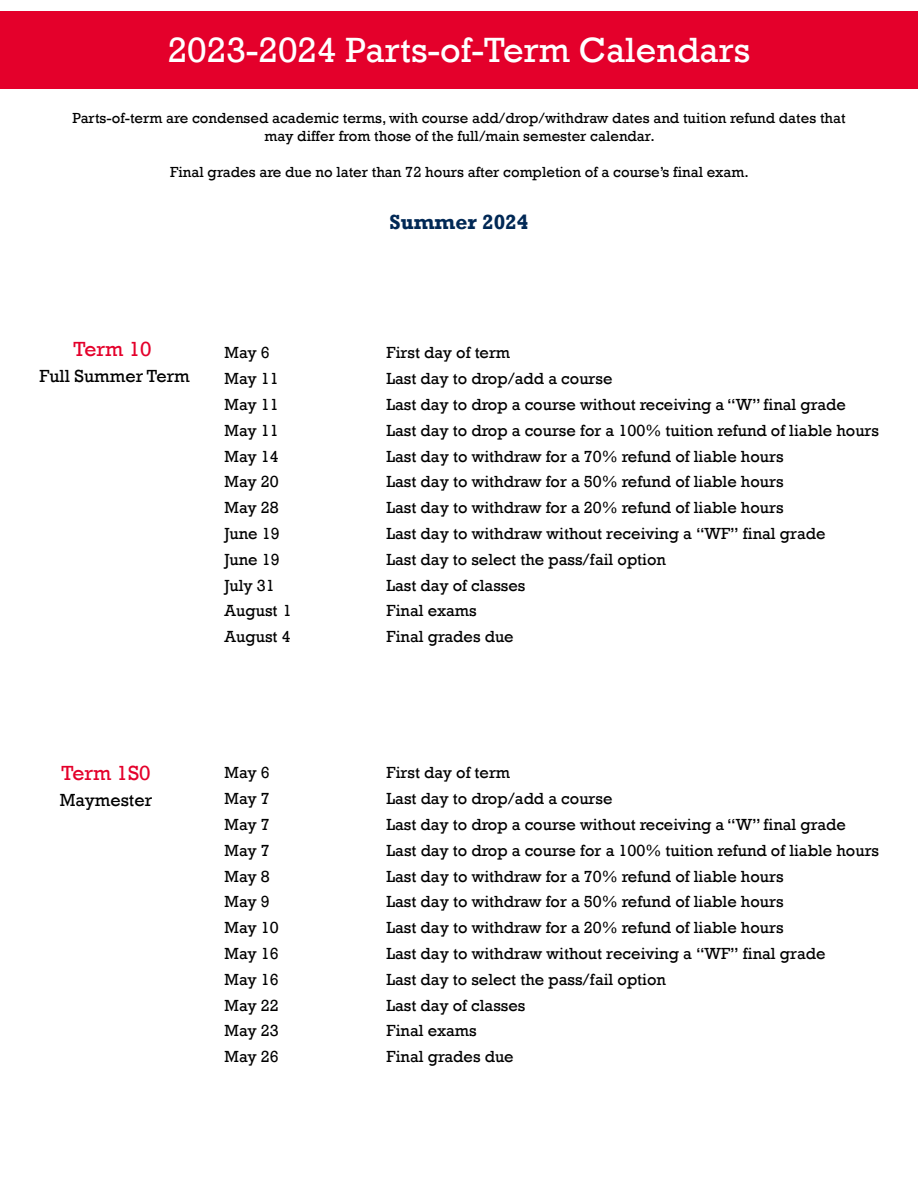
<style>
.page{position:relative;width:918px;height:1188px;background:#fff}
.page>*{position:absolute;margin:0;border:0;box-sizing:border-box;transform-origin:0 0}
.t1{font:36px "Rockwell";color:#fff}
.t2{font:21px "Rockwell";color:#e4002b}
.t3{font:700 21px "Rockwell";color:#002855}
.t4{font:18px "Rockwell";color:#000}
.t5{font:16.5px "Rockwell";color:#000}
.t6{font:15px/18px "Rockwell";color:#000;text-align:center}
</style>
<div class="page">
<div style="left:0;top:11px;width:918px;height:78px;background:#e4002b"></div>
<h1 class="t1" style="left:168px;top:29px;width:584px">2023-2024 Parts-of-Term Calendars</h1>
<p class="t6" style="left:72px;top:109px;width:775px">Parts-of-term are condensed academic terms, with course add/drop/withdraw dates and tuition refund dates that may differ from those of the full/main semester calendar.</p>
<p class="t6" style="left:170px;top:163px;width:580px">Final grades are due no later than 72 hours after completion of a course’s final exam.</p>
<p class="t3" style="left:390px;top:209px;width:140px">Summer 2024</p>
<p class="t2" style="left:74px;top:337px;width:79px">Term 10</p>
<p class="t4" style="left:39px;top:365px;width:152px">Full Summer Term</p>
<p class="t5" style="left:225px;top:343px;width:47px">May 6</p>
<p class="t5" style="left:387px;top:343px;width:125px">First day of term</p>
<p class="t5" style="left:225px;top:369px;width:56px">May 11</p>
<p class="t5" style="left:387px;top:369px;width:227px">Last day to drop/add a course</p>
<p class="t5" style="left:225px;top:395px;width:56px">May 11</p>
<p class="t5" style="left:387px;top:395px;width:461px">Last day to drop a course without receiving a “W” final grade</p>
<p class="t5" style="left:225px;top:421px;width:56px">May 11</p>
<p class="t5" style="left:387px;top:421px;width:494px">Last day to drop a course for a 100% tuition refund of liable hours</p>
<p class="t5" style="left:225px;top:447px;width:56px">May 14</p>
<p class="t5" style="left:387px;top:447px;width:398px">Last day to withdraw for a 70% refund of liable hours</p>
<p class="t5" style="left:225px;top:472px;width:56px">May 20</p>
<p class="t5" style="left:387px;top:472px;width:398px">Last day to withdraw for a 50% refund of liable hours</p>
<p class="t5" style="left:225px;top:498px;width:56px">May 28</p>
<p class="t5" style="left:387px;top:498px;width:398px">Last day to withdraw for a 20% refund of liable hours</p>
<p class="t5" style="left:225px;top:524px;width:57px">June 19</p>
<p class="t5" style="left:387px;top:524px;width:441px">Last day to withdraw without receiving a “WF” final grade</p>
<p class="t5" style="left:225px;top:550px;width:57px">June 19</p>
<p class="t5" style="left:387px;top:550px;width:281px">Last day to select the pass/fail option</p>
<p class="t5" style="left:225px;top:576px;width:51px">July 31</p>
<p class="t5" style="left:387px;top:576px;width:140px">Last day of classes</p>
<p class="t5" style="left:225px;top:601px;width:69px">August 1</p>
<p class="t5" style="left:387px;top:601px;width:92px">Final exams</p>
<p class="t5" style="left:225px;top:627px;width:68px">August 4</p>
<p class="t5" style="left:387px;top:627px;width:129px">Final grades due</p>
<p class="t2" style="left:61px;top:761px;width:91px">Term 1S0</p>
<p class="t4" style="left:60px;top:790px;width:94px">Maymester</p>
<p class="t5" style="left:225px;top:763px;width:47px">May 6</p>
<p class="t5" style="left:387px;top:763px;width:125px">First day of term</p>
<p class="t5" style="left:225px;top:789px;width:47px">May 7</p>
<p class="t5" style="left:387px;top:789px;width:227px">Last day to drop/add a course</p>
<p class="t5" style="left:225px;top:815px;width:47px">May 7</p>
<p class="t5" style="left:387px;top:815px;width:461px">Last day to drop a course without receiving a “W” final grade</p>
<p class="t5" style="left:225px;top:841px;width:47px">May 7</p>
<p class="t5" style="left:387px;top:841px;width:494px">Last day to drop a course for a 100% tuition refund of liable hours</p>
<p class="t5" style="left:225px;top:866px;width:47px">May 8</p>
<p class="t5" style="left:387px;top:866px;width:398px">Last day to withdraw for a 70% refund of liable hours</p>
<p class="t5" style="left:225px;top:892px;width:47px">May 9</p>
<p class="t5" style="left:387px;top:892px;width:398px">Last day to withdraw for a 50% refund of liable hours</p>
<p class="t5" style="left:225px;top:918px;width:56px">May 10</p>
<p class="t5" style="left:387px;top:918px;width:398px">Last day to withdraw for a 20% refund of liable hours</p>
<p class="t5" style="left:225px;top:944px;width:56px">May 16</p>
<p class="t5" style="left:387px;top:944px;width:441px">Last day to withdraw without receiving a “WF” final grade</p>
<p class="t5" style="left:225px;top:970px;width:56px">May 16</p>
<p class="t5" style="left:387px;top:970px;width:281px">Last day to select the pass/fail option</p>
<p class="t5" style="left:225px;top:995px;width:56px">May 22</p>
<p class="t5" style="left:387px;top:995px;width:140px">Last day of classes</p>
<p class="t5" style="left:225px;top:1021px;width:56px">May 23</p>
<p class="t5" style="left:387px;top:1021px;width:92px">Final exams</p>
<p class="t5" style="left:225px;top:1047px;width:56px">May 26</p>
<p class="t5" style="left:387px;top:1047px;width:129px">Final grades due</p>
</div>
